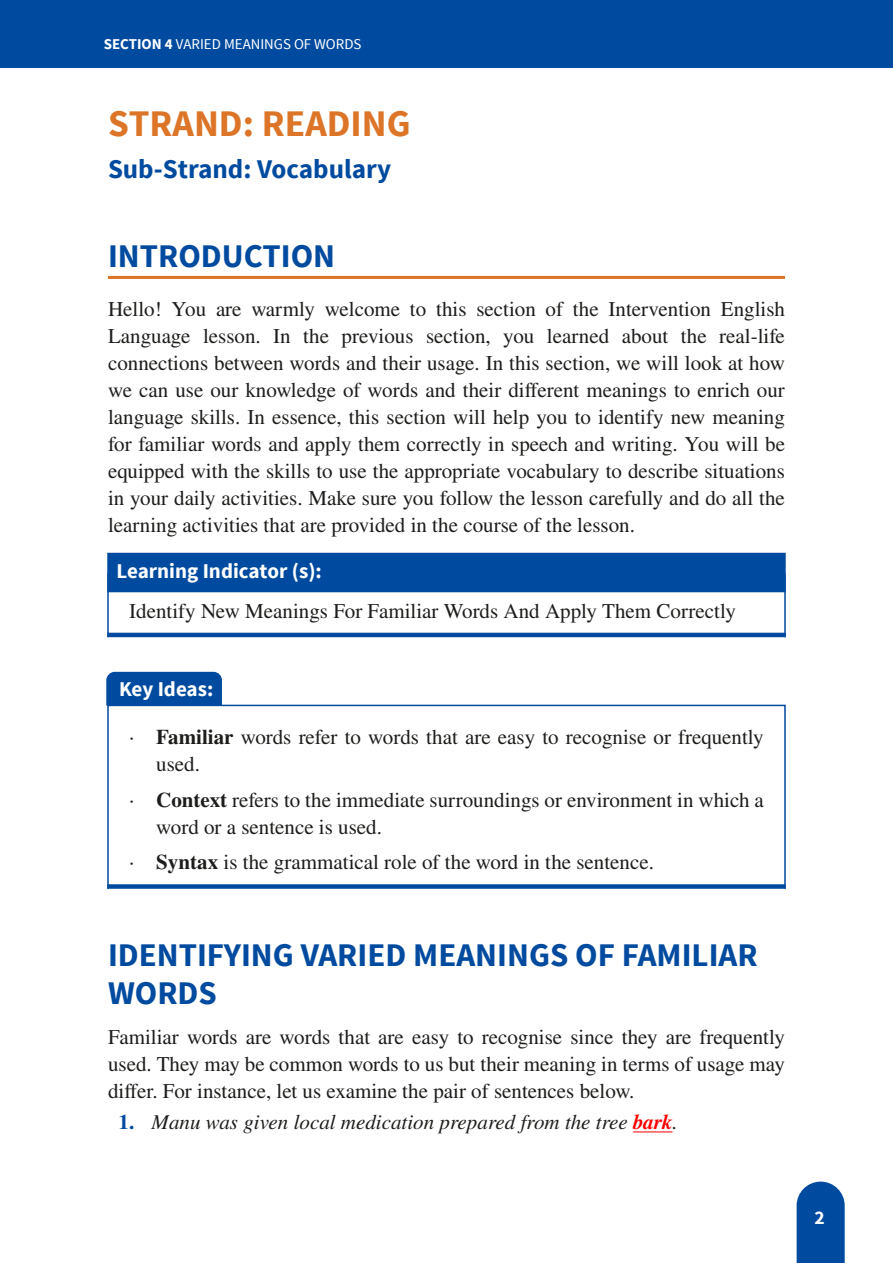
<style>
.page{position:relative;width:893px;height:1263px;background:#fff}
.page>*{position:absolute;margin:0;border:0;box-sizing:border-box;transform-origin:0 0}
.Strand_Heading{font:700 37.5px "Source Sans Pro";color:#dc7527}
.Heading_1{font:700 33px/37.5px "Source Sans Pro";color:#004b9f}
.Introduction{font:700 33px "Source Sans Pro";color:#004b9f}
.Substrand{font:700 27px "Source Sans Pro";color:#004b9f}
.Body{font:21px/27px "STIX General";color:#1d1d1b;text-align:justify}
.KEY_IDEAS_BODY{font:21px/27px "STIX General";color:#1d1d1b}
.Body_single_line{font:21px/27px "STIX General";color:#1d1d1b;text-align:justify}
.LI_BODY{font:21px "STIX General";color:#1d1d1b}
.Body_Indent{font:italic 21px "STIX General";color:#1d1d1b}
.LEARNING_INDICATORS{font:700 21px "Source Sans Pro";color:#fff}
.KEY_IDEAS_Heading{font:700 21px "Source Sans Pro";letter-spacing:-.005em;color:#fff}
.t1{font:700 19.5px "Source Sans Pro";color:#fff}
.t2{font:15px "Source Sans Pro";color:#fff}
.s1{font-weight:700}
.s2{font-weight:700;font-style:normal;color:#004b9f}
.s3{font-weight:700;color:#f00}
</style>
<div class="page">
<div style="left:0;top:0;width:893px;height:68px;background:#004b9f"></div>
<svg style="left:797px;top:1181px;width:48px;height:82px;background:#1358a6"></svg>
<hr style="left:108px;top:276px;width:677px;height:3px;background:#dc7527">
<div style="left:107px;top:553px;width:679px;height:39px;background:#004b9f"></div>
<div style="left:107px;top:574px;width:679px;height:64px;border:2px solid #004b9f"></div>
<hr style="left:107px;top:633px;width:679px;height:4px;background:#004b9f">
<div style="left:106px;top:672px;width:116px;height:33px;background:#004b9f"></div>
<div style="left:107px;top:705px;width:679px;height:184px;border:2px solid #004b9f"></div>
<div style="left:107px;top:884px;width:679px;height:5px;background:#004b9f"></div>
<hr style="left:633px;top:1131px;width:40px;height:1px;background:#f00">
<p class="t2" style="left:104px;top:35px;width:259px"><span class="s1">SECTION 4</span> VARIED MEANINGS OF WORDS</p>
<p class="Strand_Heading" style="left:108px;top:100px;width:304px">STRAND: READING</p>
<p class="Substrand" style="left:108px;top:151px;width:285px">Sub-Strand: Vocabulary</p>
<p class="Introduction" style="left:108px;top:235px;width:229px">INTRODUCTION</p>
<p class="Body" style="left:108px;top:296px;width:678px">Hello! You are warmly welcome to this section of the Intervention English Language lesson. In the previous section, you learned about the real-life connections between words and their usage. In this section, we will look at how we can use our knowledge of words and their different meanings to enrich our language skills. In essence, this section will help you to identify new meaning for familiar words and apply them correctly in speech and writing. You will be equipped with the skills to use the appropriate vocabulary to describe situations in your daily activities. Make sure you follow the lesson carefully and do all the learning activities that are provided in the course of the lesson.</p>
<p class="LEARNING_INDICATORS" style="left:117px;top:557px;width:207px">Learning Indicator (s):</p>
<p class="LI_BODY" style="left:129px;top:596px;width:608px">Identify New Meanings For Familiar Words And Apply Them Correctly</p>
<p class="KEY_IDEAS_Heading" style="left:119px;top:676px;width:96px">Key Ideas:</p>
<p class="KEY_IDEAS_BODY" style="left:156px;top:725px;width:609px;text-indent:-27px">· <span class="s1">Familiar</span> words refer to words that are easy to recognise or frequently used.</p>
<p class="KEY_IDEAS_BODY" style="left:156px;top:787px;width:609px;text-indent:-27px">· <span class="s1">Context</span> refers to the immediate surroundings or environment in which a word or a sentence is used.</p>
<p class="KEY_IDEAS_BODY" style="left:129px;top:850px;width:526px">· <span class="s1">Syntax</span> is the grammatical role of the word in the sentence.</p>
<p class="Heading_1" style="left:108px;top:938px;width:651px">IDENTIFYING VARIED MEANINGS OF FAMILIAR<br>WORDS</p>
<p class="Body_single_line" style="left:108px;top:1024px;width:678px">Familiar words are words that are easy to recognise since they are frequently used. They may be common words to us but their meaning in terms of usage may differ. For instance, let us examine the pair of sentences below.</p>
<p class="Body_Indent" style="left:118px;top:1107px;width:561px"><span class="s2">1.</span> Manu was given local medication prepared from the tree <span class="s3">bark</span>.</p>
<p class="t1" style="left:814px;top:1205px;width:12px">2</p>
</div>
